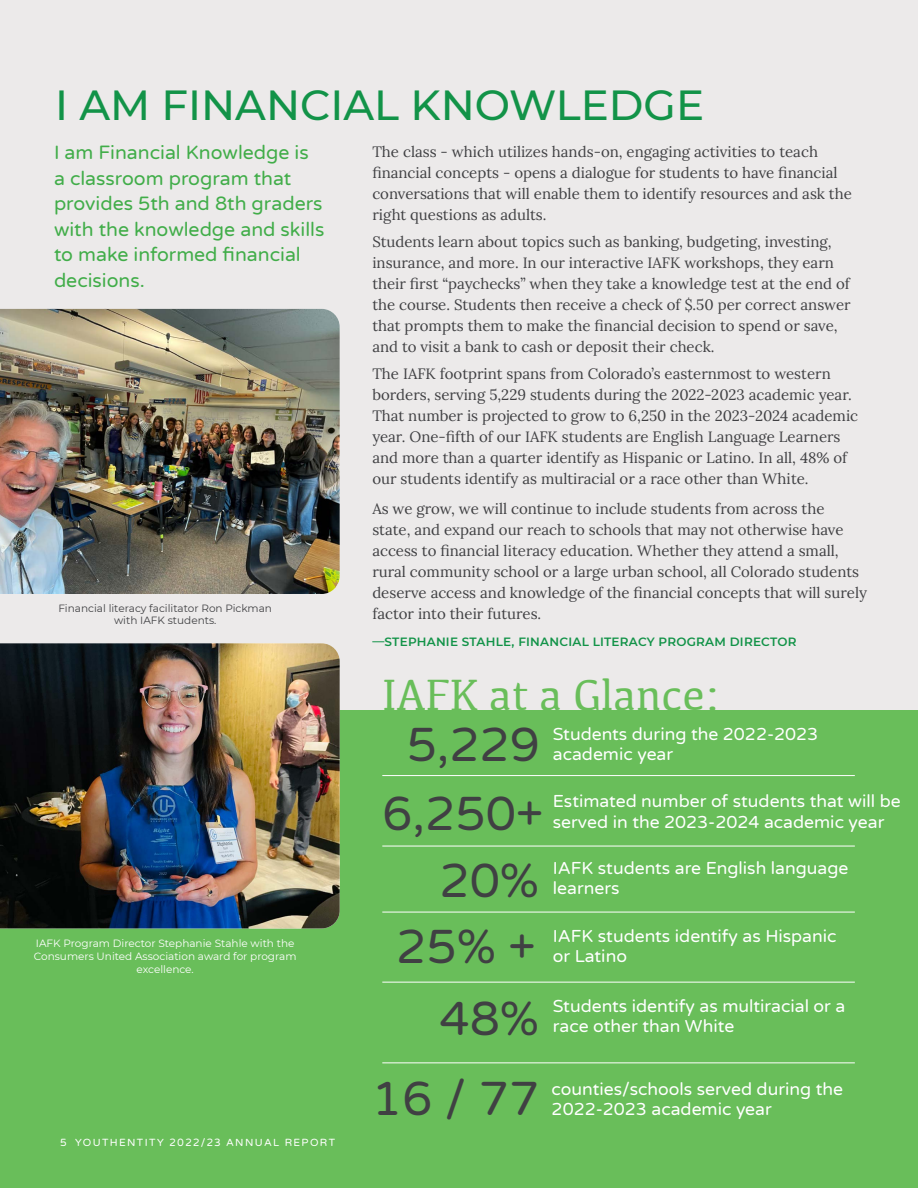
<style>
.page{position:relative;width:918px;height:1188px;background:#eceaea}
.page>*{position:absolute;margin:0;border:0;box-sizing:border-box;transform-origin:0 0}
.t1{font:48.3px "Varela Round";color:#404043}
.t2{font:45px "Kefa";color:#69be5a}
.t3{font:500 42px "Montserrat";color:#129348}
.t4{font:19.5px/25.5px "Varela Round";color:#41ad49}
.t5{font:17.55px "Varela Round";color:#fff}
.t6{font:15px/21px "Lora";color:#404043}
.t7{font:600 12px "Montserrat";letter-spacing:.02em;color:#129348}
.t8{font:10.5px/12.6px "Montserrat";color:#fff;text-align:center}
.t9{font:10.5px/12.6px "Montserrat";color:#404043;text-align:center}
.t10{font:10.5px "Varela Round";letter-spacing:.13em;color:#fff}
</style>
<div class="page">
<img style="left:0;top:309px;width:340px;height:285px">
<div style="left:0;top:711px;width:918px;height:477px;background:#69be5a"></div>
<img style="left:0;top:643px;width:340px;height:285px">
<hr style="left:382px;top:775px;width:473px;height:1px;background:#fff">
<hr style="left:382px;top:846px;width:473px;height:1px;background:#fff">
<hr style="left:382px;top:912px;width:473px;height:1px;background:#fff">
<hr style="left:382px;top:982px;width:473px;height:1px;background:#fff">
<hr style="left:382px;top:1062px;width:473px;height:1px;background:#fff">
<h3 class="t3" style="left:55px;top:76px;width:651px">I AM FINANCIAL KNOWLEDGE</h3>
<h3 class="t4" style="left:54px;top:139px;width:272px">I am Financial Knowledge is a classroom program that provides 5th and 8th graders with the knowledge and skills to make informed financial decisions.</h3>
<p class="t6" style="left:372px;top:140px;width:481px">The class - which utilizes hands-on, engaging activities to teach financial concepts - opens a dialogue for students to have financial conversations that will enable them to identify resources and ask the right questions as adults.</p>
<p class="t6" style="left:372px;top:230px;width:480px">Students learn about topics such as banking, budgeting, investing, insurance, and more. In our interactive IAFK workshops, they earn their first “paychecks” when they take a knowledge test at the end of the course. Students then receive a check of $.50 per correct answer that prompts them to make the financial decision to spend or save, and to visit a bank to cash or deposit their check.</p>
<p class="t6" style="left:372px;top:362px;width:487px">The IAFK footprint spans from Colorado’s easternmost to western borders, serving 5,229 students during the 2022-2023 academic year.<br>That number is projected to grow to 6,250 in the 2023-2024 academic year. One-fifth of our IAFK students are English Language Learners and more than a quarter identify as Hispanic or Latino. In all, 48% of our students identify as multiracial or a race other than White.</p>
<p class="t6" style="left:372px;top:497px;width:496px">As we grow, we will continue to include students from across the<br>state, and expand our reach to schools that may not otherwise have access to financial literacy education. Whether they attend a small, rural community school or a large urban school, all Colorado students deserve access and knowledge of the financial concepts that will surely factor into their futures.</p>
<p class="t7" style="left:372px;top:633px;width:426px">—STEPHANIE STAHLE, FINANCIAL LITERACY PROGRAM DIRECTOR</p>
<p class="t9" style="left:58px;top:601px;width:215px">Financial literacy facilitator Ron Pickman with IAFK students.</p>
<p class="t8" style="left:34px;top:937px;width:264px">IAFK Program Director Stephanie Stahle with the<br>Consumers United Association award for program excellence.</p>
<p class="t10" style="left:60px;top:1136px;width:276px">5 YOUTHENTITY 2022/23 ANNUAL REPORT</p>
<h2 class="t2" style="left:382px;top:665px;width:341px">IAFK at a Glance:</h2>
<p class="t5" style="left:553px;top:722px;width:267px">Students during the 2022-2023</p>
<h1 class="t1" style="left:407px;top:711px;width:135px">5,229</h1>
<p class="t5" style="left:553px;top:742px;width:122px">academic year</p>
<p class="t5" style="left:553px;top:789px;width:349px">Estimated number of students that will be</p>
<h1 class="t1" style="left:382px;top:781px;width:162px">6,250+</h1>
<p class="t5" style="left:553px;top:810px;width:333px">served in the 2023-2024 academic year</p>
<p class="t5" style="left:553px;top:856px;width:297px">IAFK students are English language</p>
<h1 class="t1" style="left:439px;top:847px;width:101px">20%</h1>
<p class="t5" style="left:553px;top:876px;width:68px">learners</p>
<p class="t5" style="left:553px;top:924px;width:285px">IAFK students identify as Hispanic</p>
<h1 class="t1" style="left:396px;top:913px;width:141px">25% +</h1>
<p class="t5" style="left:553px;top:944px;width:76px">or Latino</p>
<p class="t5" style="left:553px;top:994px;width:294px">Students identify as multiracial or a</p>
<h1 class="t1" style="left:439px;top:986px;width:101px">48%</h1>
<p class="t5" style="left:553px;top:1014px;width:183px">race other than White</p>
<h1 class="t1" style="left:372px;top:1066px;width:169px">16 / 77</h1>
<p class="t5" style="left:552px;top:1077px;width:293px">counties/schools served during the</p>
<p class="t5" style="left:552px;top:1097px;width:222px">2022-2023 academic year</p>
</div>
